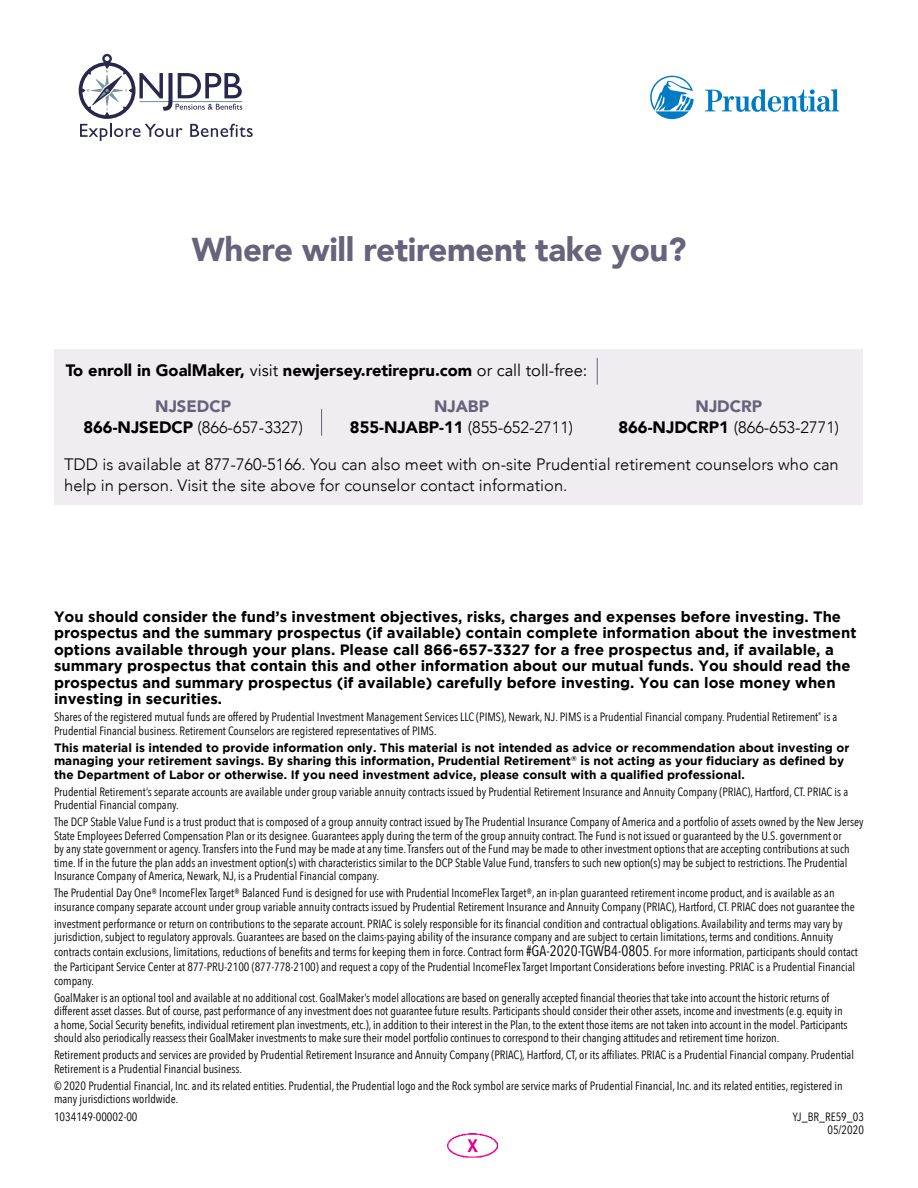
<style>
.page{position:relative;width:918px;height:1188px;background:#fff}
.page>*{position:absolute;margin:0;border:0;box-sizing:border-box;transform-origin:0 0}
.t1{font:900 33px "Avenir";letter-spacing:-.01em;color:#66637b}
.t2{font:300 16.5px/21px "Avenir";color:#000;text-align:center}
.t3{font:900 16.5px "Avenir";color:#000}
.discl{font:700 15px/16.5px "Gotham";color:#000}
.discl-2{font:12px/13.5px "Avenir Next Condensed";color:#000}
.discl-3{font:700 12px/13.5px "Gotham";color:#000}
.s1{font-weight:400}
.s2{font-weight:900;color:#66637b}
.s3{font-weight:900}
.s4{font-size:15px}
</style>
<div class="page">
<svg style="left:650px;top:76px;width:189px;height:43px"></svg>
<svg style="left:79px;top:54px;width:174px;height:87px"></svg>
<img style="left:448px;top:1133px;width:50px;height:25px">
<div style="left:55px;top:350px;width:808px;height:155px;background:#efedef"></div>
<svg style="left:321px;top:409px;width:1px;height:27px"></svg>
<svg style="left:597px;top:358px;width:1px;height:27px"></svg>
<h2 class="t1" style="left:192px;top:222px;width:496px">Where will retirement take you?</h2>
<h2 class="t3" style="left:66px;top:356px;width:523px">To enroll in GoalMaker, <span class="s1">visit</span> newjersey.retirepru.com <span class="s1">or call toll-free:</span></h2>
<h2 class="t2" style="left:83px;top:396px;width:221px"><span class="s2">NJSEDCP<br></span><span class="s3">866-NJSEDCP</span> (866-657-3327)</h2>
<h2 class="t2" style="left:350px;top:396px;width:225px"><span class="s2">NJABP<br></span><span class="s3">855-NJABP-11</span> (855-652-2711)</h2>
<h2 class="t2" style="left:618px;top:396px;width:222px"><span class="s2">NJDCRP<br></span><span class="s3">866-NJDCRP1</span> (866-653-2771)</h2>
<h2 class="t2" style="left:64px;top:454px;width:776px;text-align:left">TDD is available at 877-760-5166. You can also meet with on-site Prudential retirement counselors who can help in person. Visit the site above for counselor contact information.</h2>
<p class="discl" style="left:54px;top:608px;width:804px">You should consider the fund’s investment objectives, risks, charges and expenses before investing. The prospectus and the summary prospectus (if available) contain complete information about the investment options available through your plans. Please call 866-657-3327 for a free prospectus and, if available, a summary prospectus that contain this and other information about our mutual funds. You should read the prospectus and summary prospectus (if available) carefully before investing. You can lose money when investing in securities.</p>
<p class="discl-2" style="left:54px;top:710px;width:785px">Shares of the registered mutual funds are offered by Prudential Investment Management Services LLC (PIMS), Newark, NJ. PIMS is a Prudential Financial company. Prudential Retirement<sup>®</sup> is a<br>Prudential Financial business. Retirement Counselors are registered representatives of PIMS.</p>
<p class="discl-3" style="left:54px;top:741px;width:797px">This material is intended to provide information only. This material is not intended as advice or recommendation about investing or managing your retirement savings. By sharing this information, Prudential Retirement<sup>®</sup> is not acting as your fiduciary as defined by the Department of Labor or otherwise. If you need investment advice, please consult with a qualified professional.</p>
<p class="discl-2" style="left:54px;top:784px;width:796px">Prudential Retirement’s separate accounts are available under group variable annuity contracts issued by Prudential Retirement Insurance and Annuity Company (PRIAC), Hartford, CT. PRIAC is a<br>Prudential Financial company.</p>
<p class="discl-2" style="left:54px;top:815px;width:811px">The DCP Stable Value Fund is a trust product that is composed of a group annuity contract issued by The Prudential Insurance Company of America and a portfolio of assets owned by the New Jersey State Employees Deferred Compensation Plan or its designee. Guarantees apply during the term of the group annuity contract. The Fund is not issued or guaranteed by the U.S. government or<br>by any state government or agency. Transfers into the Fund may be made at any time. Transfers out of the Fund may be made to other investment options that are accepting contributions at such time. If in the future the plan adds an investment option(s) with characteristics similar to the DCP Stable Value Fund, transfers to such new option(s) may be subject to restrictions. The Prudential Insurance Company of America, Newark, NJ, is a Prudential Financial company.</p>
<p class="discl-2" style="left:54px;top:886px;width:802px">The Prudential Day One® IncomeFlex Target® Balanced Fund is designed for use with Prudential IncomeFlex Target®, an in-plan guaranteed retirement income product, and is available as an insurance company separate account under group variable annuity contracts issued by Prudential Retirement Insurance and Annuity Company (PRIAC), Hartford, CT. PRIAC does not guarantee the</p>
<p class="discl-2" style="left:54px;top:916px;width:790px">investment performance or return on contributions to the separate account. PRIAC is solely responsible for its financial condition and contractual obligations. Availability and terms may vary by jurisdiction, subject to regulatory approvals. Guarantees are based on the claims-paying ability of the insurance company and are subject to certain limitations, terms and conditions. Annuity</p>
<p class="discl-2" style="left:54px;top:944px;width:805px;line-height:15px">contracts contain exclusions, limitations, reductions of benefits and terms for keeping them in force. Contract form <span class="s4">#GA-2020-TGWB4-0805</span>. For more information, participants should contact the Participant Service Center at 877-PRU-2100 (877-778-2100) and request a copy of the Prudential IncomeFlex Target Important Considerations before investing. PRIAC is a Prudential Financial</p>
<p class="discl-2" style="left:54px;top:973px;width:42px">company.</p>
<p class="discl-2" style="left:54px;top:990px;width:795px">GoalMaker is an optional tool and available at no additional cost. GoalMaker’s model allocations are based on generally accepted financial theories that take into account the historic returns of different asset classes. But of course, past performance of any investment does not guarantee future results. Participants should consider their other assets, income and investments (e.g. equity in a home, Social Security benefits, individual retirement plan investments, etc.), in addition to their interest in the Plan, to the extent those items are not taken into account in the model. Participants should also periodically reassess their GoalMaker investments to make sure their model portfolio continues to correspond to their changing attitudes and retirement time horizon.</p>
<p class="discl-2" style="left:54px;top:1048px;width:802px">Retirement products and services are provided by Prudential Retirement Insurance and Annuity Company (PRIAC), Hartford, CT, or its affiliates. PRIAC is a Prudential Financial company. Prudential<br>Retirement is a Prudential Financial business.</p>
<p class="discl-2" style="left:54px;top:1078px;width:790px">© 2020 Prudential Financial, Inc. and its related entities. Prudential, the Prudential logo and the Rock symbol are service marks of Prudential Financial, Inc. and its related entities, registered in many jurisdictions worldwide.</p>
<p class="discl-2" style="left:54px;top:1109px;width:85px">1034149-00002-00</p>
<p class="discl-2" style="left:793px;top:1109px;width:73px;text-align:right">YJ_BR_RE59_03<br>05/2020</p>
</div>
